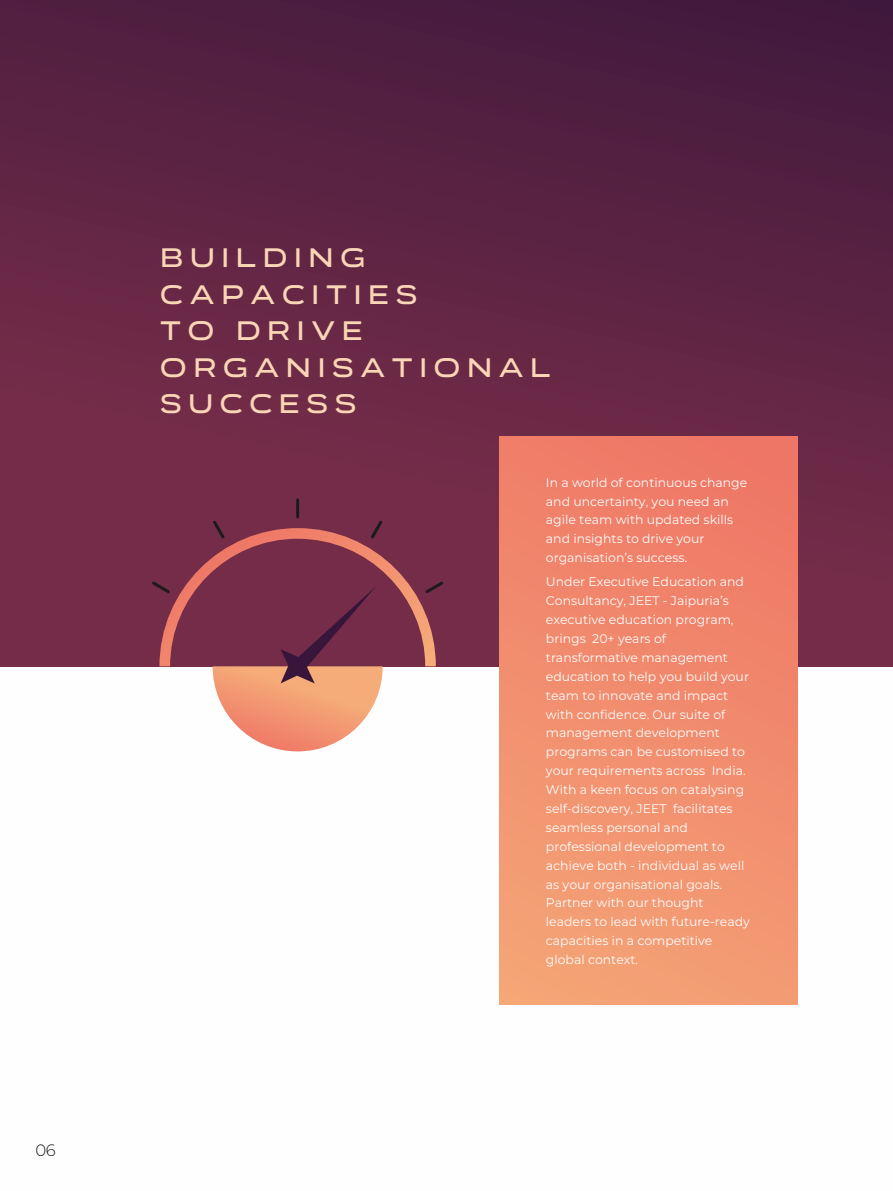
<style>
.page{position:relative;width:893px;height:1191px;background:#fff}
.page>*{position:absolute;margin:0;border:0;box-sizing:border-box;transform-origin:0 0}
.t1{font:27px/36.6px "FONTSPRINGDEMO Organetto Semi Ext";letter-spacing:.25em;color:#fbd6b6}
.t2{font:300 16.5px "Montserrat";color:#1b1b1a}
.t3{font:12.45px/18.9px "Montserrat";color:#fefefe}
</style>
<div class="page">
<div style="left:0;top:0;width:893px;height:666px;background:linear-gradient(to bottom,#4b1d3f,#7d2f4a)"></div>
<div style="left:500px;top:436px;width:297px;height:568px;background:linear-gradient(to bottom,#ef7867,#f4a175)"></div>
<hr style="left:296px;top:500px;width:3px;height:17px;background:#1b1b1a">
<svg style="left:149px;top:518px;width:297px;height:233px"></svg>
<h2 class="t2" style="left:36px;top:1140px;width:22px">06</h2>
<h1 class="t1" style="left:160px;top:240px;width:392px">BUILDING<br>CAPACITIES<br>TO DRIVE<br>ORGANISATIONAL<br>SUCCESS</h1>
<p class="t3" style="left:546px;top:473px;width:203px">In a world of continuous change and uncertainty, you need an agile team with updated skills and insights to drive your organisation’s success.</p>
<p class="t3" style="left:546px;top:572px;width:205px">Under Executive Education and<br>Consultancy, JEET - Jaipuria’s executive education program, brings 20+ years of transformative management education to help you build your team to innovate and impact with confidence. Our suite of management development programs can be customised to your requirements across India.<br>With a keen focus on catalysing self-discovery, JEET facilitates seamless personal and professional development to achieve both - individual as well as your organisational goals.<br>Partner with our thought leaders to lead with future-ready capacities in a competitive global context.</p>
</div>
